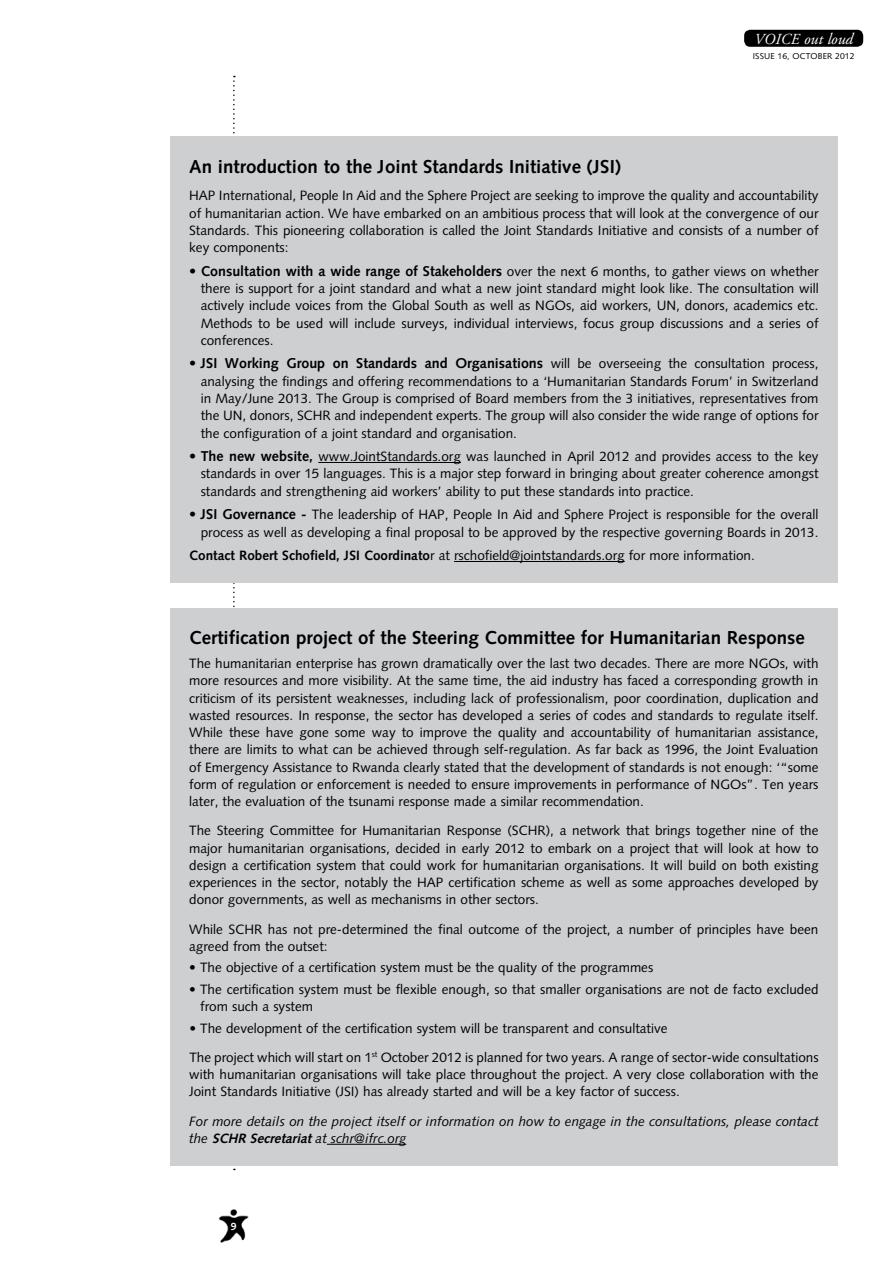
<style>
.page{position:relative;width:893px;height:1263px;background:#fff}
.page>*{position:absolute;margin:0;border:0;box-sizing:border-box;transform-origin:0 0}
.t1{font:700 18.75px "Syntax LT Std";color:#000}
.t2{font:italic 15.9px "Adobe Garamond Pro";color:#fff}
.t3{font:700 14.25px "Syntax LT Std";color:#000}
.t4{font:13.5px/17.2px "Syntax LT Std";color:#000;text-align:justify}
.t5{font:italic 13.5px/17.2px "Syntax LT Std";color:#000}
.t6{font:700 10.5px "Syntax LT Std";color:#fff}
.t7{font:8.55px "Syntax LT Std";letter-spacing:.015em;color:#000}
.s1{font-size:15.3px}
.s2{font-weight:400;font-size:13.5px}
.s3{font-weight:700;font-size:14.25px}
.s4{font-weight:700}
</style>
<div class="page">
<img style="left:218px;top:1209px;width:31px;height:34px">
<div style="left:744px;top:30px;width:119px;height:17px;background:#000;border-radius:6px"></div>
<svg style="left:233px;top:583px;width:2px;height:587px"></svg>
<svg style="left:233px;top:76px;width:2px;height:58px"></svg>
<div style="left:170px;top:136px;width:668px;height:447px;background:#cdcfd0"></div>
<hr style="left:318px;top:462px;width:143px;height:1px;background:#000">
<hr style="left:454px;top:561px;width:171px;height:1px;background:#000">
<div style="left:170px;top:608px;width:668px;height:557px;background:#cdcfd0"></div>
<hr style="left:327px;top:1144px;width:79px;height:1px;background:#000">
<p class="t2" style="left:754px;top:29px;width:100px"><span class="s1">Voice</span> out loud</p>
<p class="t7" style="left:753px;top:51px;width:103px">ISSUE 16, october 2012</p>
<h1 class="t1" style="left:189px;top:155px;width:433px">An introduction to the Joint Standards Initiative (JSI)</h1>
<p class="t4" style="left:189px;top:187px;width:631px">HAP International, People In Aid and the Sphere Project are seeking to improve the quality and accountability of humanitarian action. We have embarked on an ambitious process that will look at the convergence of our Standards. This pioneering collaboration is called the Joint Standards Initiative and consists of a number of key components:</p>
<p class="t3" style="left:189px;top:263px;width:631px">• Consultation with a wide range of Stakeholders <span class="s2">over the next 6 months, to gather views on whether</span></p>
<p class="t4" style="left:201px;top:280px;width:619px">there is support for a joint standard and what a new joint standard might look like. The consultation will actively include voices from the Global South as well as NGOs, aid workers, UN, donors, academics etc.<br>Methods to be used will include surveys, individual interviews, focus group discussions and a series of conferences.</p>
<p class="t3" style="left:189px;top:355px;width:631px">• JSI Working Group on Standards and Organisations <span class="s2">will be overseeing the consultation process,</span></p>
<p class="t4" style="left:201px;top:372px;width:620px">analysing the findings and offering recommendations to a ‘Humanitarian Standards Forum’ in Switzerland in May/June 2013. The Group is comprised of Board members from the 3 initiatives, representatives from the UN, donors, SCHR and independent experts. The group will also consider the wide range of options for the configuration of a joint standard and organisation.</p>
<p class="t4" style="left:201px;top:448px;width:619px;text-indent:-11px"><span class="s3">• The new website,</span> www.JointStandards.org was launched in April 2012 and provides access to the key standards in over 15 languages. This is a major step forward in bringing about greater coherence amongst standards and strengthening aid workers’ ability to put these standards into practice.</p>
<p class="t4" style="left:189px;top:506px;width:631px;text-align:right"><span class="s3">• JSI Governance -</span> The leadership of HAP, People In Aid and Sphere Project is responsible for the overall process as well as developing a final proposal to be approved by the respective governing Boards in 2013.</p>
<p class="t4" style="left:189px;top:547px;width:567px"><span class="s4">Contact Robert Schofield, JSI Coordinato</span>r at rschofield@jointstandards.org for more information.</p>
<h1 class="t1" style="left:189px;top:627px;width:617px">Certification project of the Steering Committee for Humanitarian Response</h1>
<p class="t4" style="left:189px;top:655px;width:631px">The humanitarian enterprise has grown dramatically over the last two decades. There are more NGOs, with more resources and more visibility. At the same time, the aid industry has faced a corresponding growth in criticism of its persistent weaknesses, including lack of professionalism, poor coordination, duplication and wasted resources. In response, the sector has developed a series of codes and standards to regulate itself.<br>While these have gone some way to improve the quality and accountability of humanitarian assistance, there are limits to what can be achieved through self-regulation. As far back as 1996, the Joint Evaluation of Emergency Assistance to Rwanda clearly stated that the development of standards is not enough: ‘“some form of regulation or enforcement is needed to ensure improvements in performance of NGOs”. Ten years later, the evaluation of the tsunami response made a similar recommendation.</p>
<p class="t4" style="left:189px;top:822px;width:631px">The Steering Committee for Humanitarian Response (SCHR), a network that brings together nine of the major humanitarian organisations, decided in early 2012 to embark on a project that will look at how to design a certification system that could work for humanitarian organisations. It will build on both existing experiences in the sector, notably the HAP certification scheme as well as some approaches developed by donor governments, as well as mechanisms in other sectors.</p>
<p class="t4" style="left:189px;top:920px;width:631px">While SCHR has not pre-determined the final outcome of the project, a number of principles have been agreed from the outset:</p>
<p class="t4" style="left:189px;top:959px;width:465px">• The objective of a certification system must be the quality of the programmes</p>
<p class="t4" style="left:200px;top:981px;width:620px;text-indent:-11px">• The certification system must be flexible enough, so that smaller organisations are not de facto excluded from such a system</p>
<p class="t4" style="left:189px;top:1013px;width:631px;line-height:29.2px">• The development of the certification system will be transparent and consultative<br>The project which will start on 1<sup>st</sup> October 2012 is planned for two years. A range of sector-wide consultations</p>
<p class="t4" style="left:189px;top:1066px;width:631px">with humanitarian organisations will take place throughout the project. A very close collaboration with the<br>Joint Standards Initiative (JSI) has already started and will be a key factor of success.</p>
<p class="t5" style="left:189px;top:1112px;width:631px">For more details on the project itself or information on how to engage in the consultations, please contact the <span class="s4">SCHR Secretariat</span>at schr@ifrc.org</p>
<p class="t6" style="left:231px;top:1220px;width:7px">9</p>
</div>
